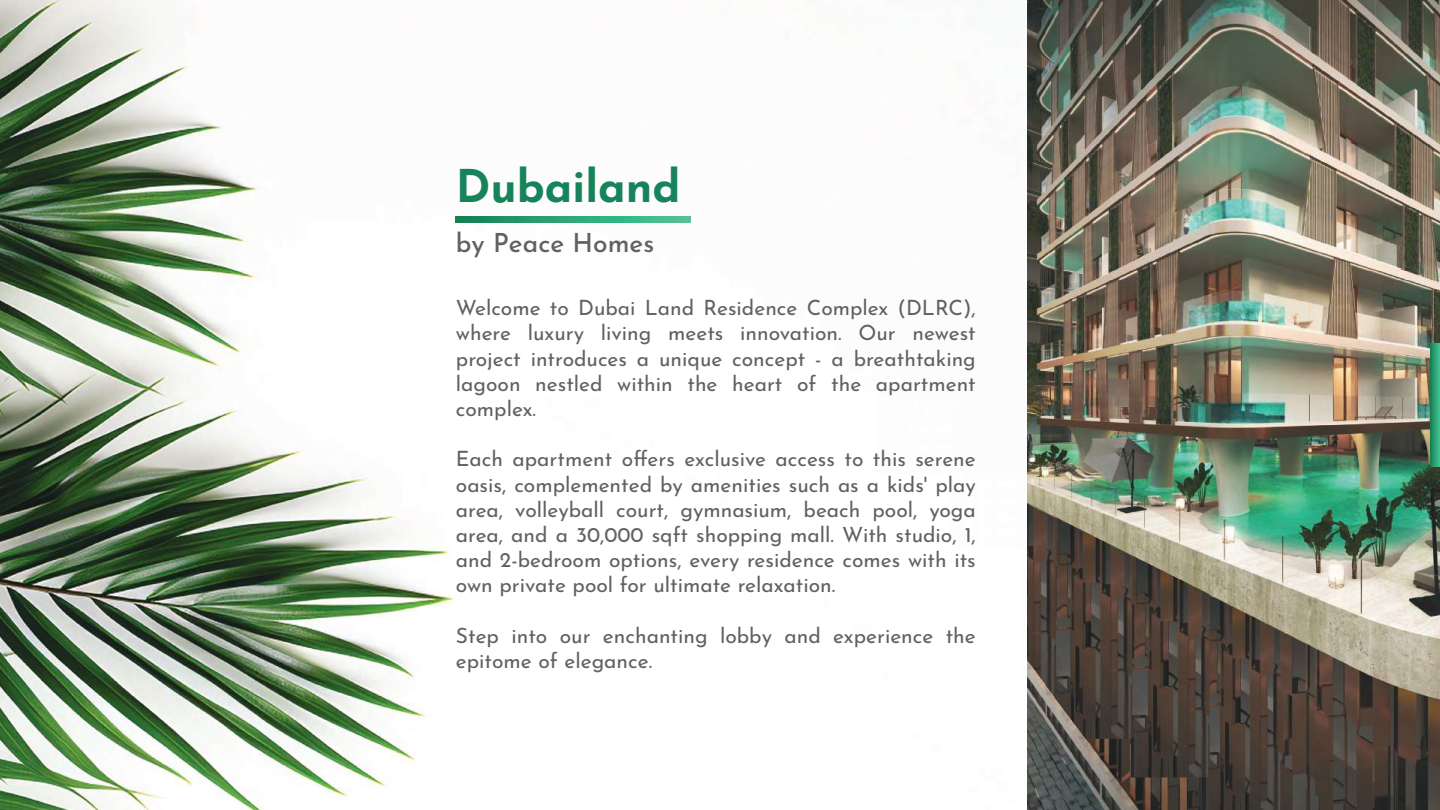
<style>
.page{position:relative;width:1440px;height:810px;background:#fff}
.page>*{position:absolute;margin:0;border:0;box-sizing:border-box;transform-origin:0 0}
.t1{font:700 45px "Josefin Sans";color:#17835a}
.t2{font:500 26.25px "Josefin Sans";color:#606261}
.t3{font:21px/25.2px "Josefin Sans";color:#606261;text-align:justify}
</style>
<div class="page">
<img style="left:0;top:0;width:1440px;height:810px">
<svg style="left:1430px;top:344px;width:10px;height:122px"></svg>
<svg style="left:456px;top:216px;width:235px;height:7px;background:#2fa576"></svg>
<img style="left:1131px;top:556px;width:79px;height:221px">
<img style="left:1055px;top:517px;width:77px;height:222px">
<img style="left:1027px;top:503px;width:29px;height:197px">
<h1 class="t1" style="left:456px;top:146px;width:226px">Dubailand</h1>
<p class="t2" style="left:456px;top:221px;width:200px">by Peace Homes</p>
<p class="t3" style="left:456px;top:293px;width:521px">Welcome to Dubai Land Residence Complex (DLRC), where luxury living meets innovation. Our newest project introduces a unique concept - a breathtaking lagoon nestled within the heart of the apartment complex.</p>
<p class="t3" style="left:456px;top:444px;width:521px">Each apartment offers exclusive access to this serene oasis, complemented by amenities such as a kids' play area, volleyball court, gymnasium, beach pool, yoga area, and a 30,000 sqft shopping mall. With studio, 1, and 2-bedroom options, every residence comes with its own private pool for ultimate relaxation.</p>
<p class="t3" style="left:456px;top:620px;width:521px">Step into our enchanting lobby and experience the epitome of elegance.</p>
</div>
